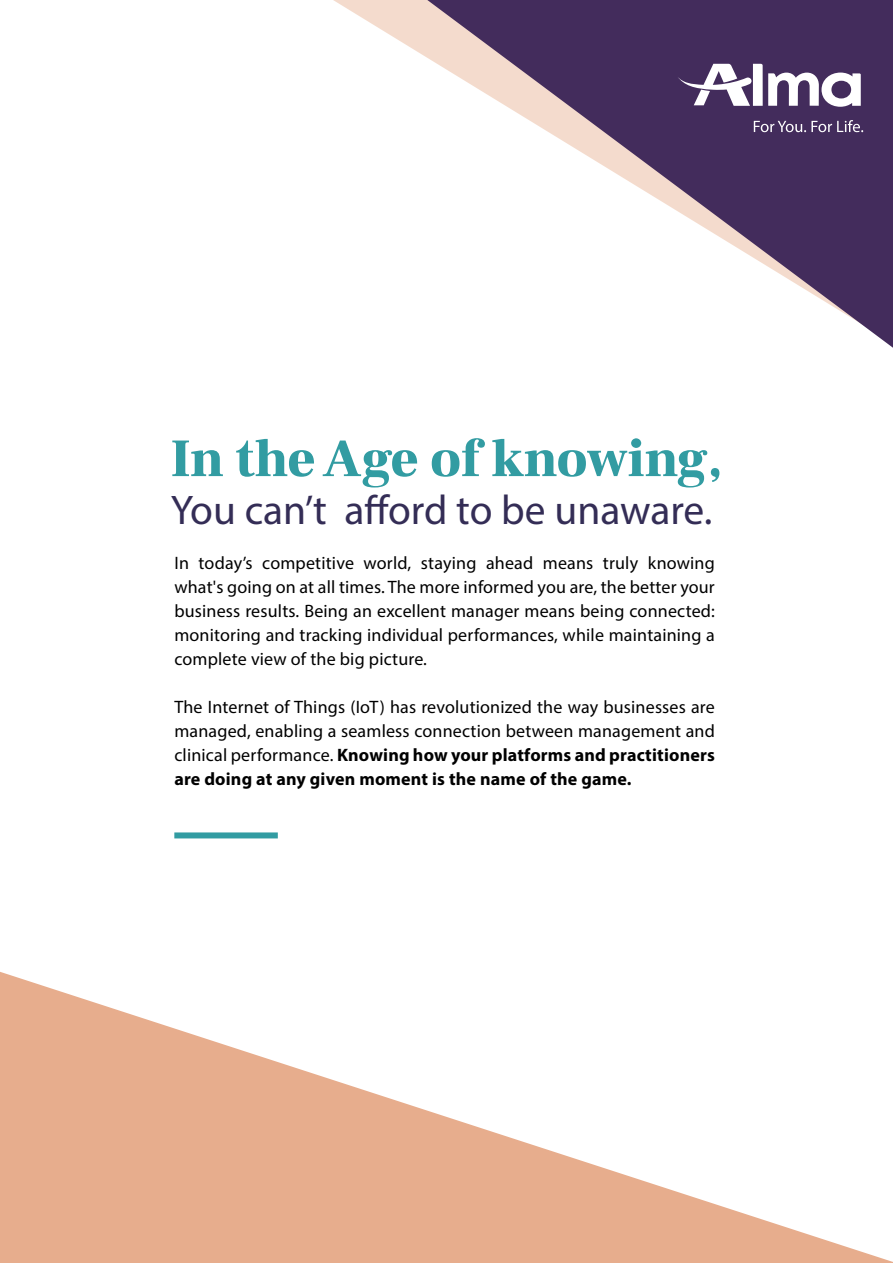
<style>
.page{position:relative;width:893px;height:1263px;background:#fff}
.page>*{position:absolute;margin:0;border:0;box-sizing:border-box;transform-origin:0 0}
.t1{font:900 53.85px "Frank Ruhl Libre";color:#329ca2}
.t2{font:41.55px "Myriad Pro";color:#342d56}
.t3{font:18px/24px "Myriad Pro";letter-spacing:.01em;color:#000;text-align:justify}
.s1{font-weight:700}
</style>
<div class="page">
<svg style="left:333px;top:0;width:94px;height:58px"></svg>
<svg style="left:0;top:972px;width:893px;height:291px;fill:#e7ad8d"></svg>
<svg style="left:427px;top:0;width:466px;height:348px"></svg>
<svg style="left:677px;top:64px;width:184px;height:43px"></svg>
<svg style="left:754px;top:120px;width:109px;height:12px"></svg>
<div style="left:174px;top:832px;width:104px;height:6px;background:#329ca2"></div>
<h1 class="t1" style="left:171px;top:438px;width:553px">In the Age of knowing,</h1>
<h2 class="t2" style="left:171px;top:494px;width:543px">You can’t afford to be unaware.</h2>
<p class="t3" style="left:174px;top:553px;width:542px">In today’s competitive world, staying ahead means truly knowing what's going on at all times. The more informed you are, the better your business results. Being an excellent manager means being connected: monitoring and tracking individual performances, while maintaining a complete view of the big picture.</p>
<p class="t3" style="left:174px;top:697px;width:542px">The Internet of Things (IoT) has revolutionized the way businesses are managed, enabling a seamless connection between management and clinical performance. <span class="s1">Knowing how your platforms and practitioners are doing at any given moment is the name of the game.</span></p>
</div>
